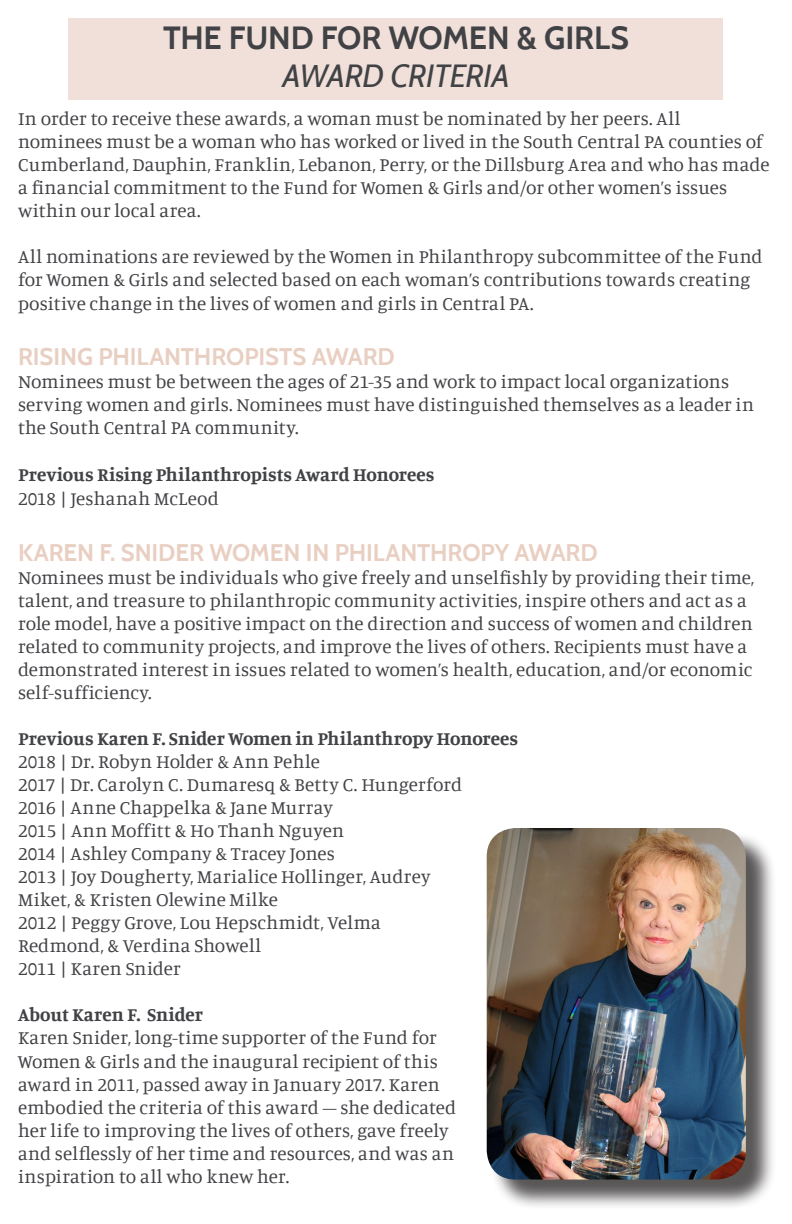
<style>
.page{position:relative;width:792px;height:1224px;background:#fff}
.page>*{position:absolute;margin:0;border:0;box-sizing:border-box;transform-origin:0 0}
.t1{font:700 32px/38.4px "Cabin";letter-spacing:-.005em;color:#414245;text-align:center}
.t2{font:700 24px "Cabin";letter-spacing:-.005em;color:#e9cfc2}
.t3{font:19.2px/23px "Manuale";letter-spacing:.01em;color:#414245}
.t4{font:700 19.2px "Manuale";letter-spacing:.005em;color:#414245}
.s1{font-weight:400;font-style:italic}
</style>
<div class="page">
<div style="left:490px;top:831px;width:287px;height:379px;background:#231f20;opacity:.75"></div>
<img style="left:487px;top:828px;width:259px;height:352px">
<div style="left:69px;top:18px;width:654px;height:81px;background:#f0e0d9"></div>
<p class="t1" style="left:163px;top:16px;width:467px">THE FUND FOR WOMEN &amp; GIRLS<br><span class="s1">AWARD CRITERIA</span></p>
<p class="t3" style="left:18px;top:106px;width:753px">In order to receive these awards, a woman must be nominated by her peers. All nominees must be a woman who has worked or lived in the South Central PA counties of Cumberland, Dauphin, Franklin, Lebanon, Perry, or the Dillsburg Area and who has made a financial commitment to the Fund for Women &amp; Girls and/or other women’s issues within our local area.</p>
<p class="t3" style="left:18px;top:244px;width:746px;line-height:23.6px">All nominations are reviewed by the Women in Philanthropy subcommittee of the Fund for Women &amp; Girls and selected based on each woman’s contributions towards creating positive change in the lives of women and girls in Central PA.</p>
<p class="t2" style="left:18px;top:338px;width:378px">RISING PHILANTHROPISTS AWARD</p>
<p class="t3" style="left:18px;top:370px;width:738px">Nominees must be between the ages of 21-35 and work to impact local organizations serving women and girls. Nominees must have distinguished themselves as a leader in the South Central PA community.</p>
<p class="t4" style="left:18px;top:463px;width:418px">Previous Rising Philanthropists Award Honorees</p>
<p class="t3" style="left:18px;top:487px;width:202px">2018 | Jeshanah McLeod</p>
<p class="t2" style="left:18px;top:533px;width:581px">KAREN F. SNIDER WOMEN IN PHILANTHROPY AWARD</p>
<p class="t3" style="left:18px;top:565px;width:738px">Nominees must be individuals who give freely and unselfishly by providing their time, talent, and treasure to philanthropic community activities, inspire others and act as a role model, have a positive impact on the direction and success of women and children related to community projects, and improve the lives of others. Recipients must have a demonstrated interest in issues related to women’s health, education, and/or economic self-sufficiency.</p>
<p class="t4" style="left:18px;top:726px;width:502px">Previous Karen F. Snider Women in Philanthropy Honorees</p>
<p class="t3" style="left:18px;top:749px;width:303px">2018 | Dr. Robyn Holder &amp; Ann Pehle</p>
<p class="t3" style="left:18px;top:772px;width:446px">2017 | Dr. Carolyn C. Dumaresq &amp; Betty C. Hungerford</p>
<p class="t3" style="left:18px;top:795px;width:316px">2016 | Anne Chappelka &amp; Jane Murray</p>
<p class="t3" style="left:18px;top:818px;width:328px">2015 | Ann Moffitt &amp; Ho Thanh Nguyen</p>
<p class="t3" style="left:18px;top:842px;width:318px">2014 | Ashley Company &amp; Tracey Jones</p>
<p class="t3" style="left:18px;top:865px;width:414px">2013 | Joy Dougherty, Marialice Hollinger, Audrey<br>Miket, &amp; Kristen Olewine Milke</p>
<p class="t3" style="left:18px;top:911px;width:365px">2012 | Peggy Grove, Lou Hepschmidt, Velma</p>
<p class="t3" style="left:18px;top:934px;width:245px">Redmond, &amp; Verdina Showell</p>
<p class="t3" style="left:18px;top:957px;width:164px">2011 | Karen Snider</p>
<p class="t4" style="left:18px;top:1003px;width:187px">About Karen F. Snider</p>
<p class="t3" style="left:18px;top:1026px;width:440px">Karen Snider, long-time supporter of the Fund for Women &amp; Girls and the inaugural recipient of this award in 2011, passed away in January 2017. Karen embodied the criteria of this award – she dedicated her life to improving the lives of others, gave freely and selflessly of her time and resources, and was an inspiration to all who knew her.</p>
</div>
